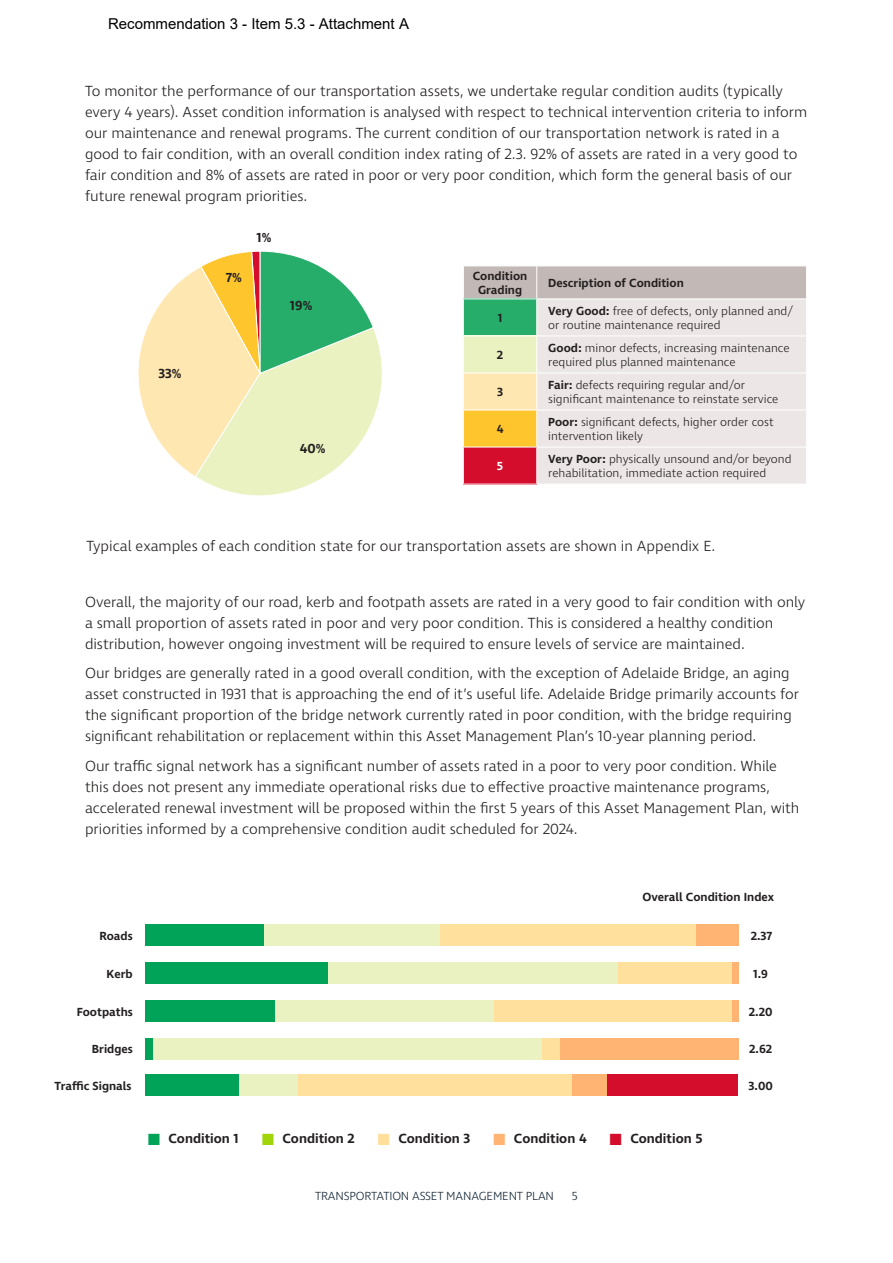
<style>
.page{position:relative;width:893px;height:1263px;background:#fff}
.page>*{position:absolute;margin:0;border:0;box-sizing:border-box;transform-origin:0 0}
.t1{font:300 15px/21px "Ingra";letter-spacing:-.005em;color:#231f20}
.t2{font:15px "Arial";color:#000}
.t3{font:600 13.5px "Ingra";color:#231f20}
.t4{font:600 13.35px "Ingra";color:#231f20}
.t5{font:300 12px/13.5px "Ingra";color:#231f20}
.t6{font:600 12px/14.2px "Ingra";color:#231f20;text-align:center}
.t7{font:300 12px "Ingra";letter-spacing:-.015em;color:#172938}
.t8{font:600 12px "Ingra";color:#fff}
.s1{font-weight:600}
.s2{font-size:16.5px;color:#00a358}
.s3{font-size:16.5px;color:#a2d40a}
.s4{font-size:16.5px;color:#ffdf9a}
.s5{font-size:16.5px;color:#ffb473}
.s6{font-size:16.5px;color:#d30d2b}
</style>
<div class="page">
<div style="left:464px;top:267px;width:342px;height:32px;background:#c2b8b6"></div>
<div style="left:463px;top:299px;width:74px;height:37px;background:#27ad6a"></div>
<div style="left:537px;top:300px;width:269px;height:184px;background:#ece7e6"></div>
<div style="left:463px;top:336px;width:74px;height:37px;background:#e9f2c0"></div>
<div style="left:463px;top:373px;width:74px;height:37px;background:#ffe7b1"></div>
<div style="left:463px;top:410px;width:74px;height:37px;background:#ffc52d"></div>
<div style="left:463px;top:447px;width:74px;height:37px;background:#d30d2b"></div>
<hr style="left:536px;top:266px;width:1px;height:33px;background:#fff">
<hr style="left:463px;top:299px;width:74px;height:1px;background:#fff">
<hr style="left:463px;top:299px;width:1px;height:37px;background:#fff">
<hr style="left:536px;top:299px;width:1px;height:37px;background:#fff">
<hr style="left:463px;top:336px;width:74px;height:1px;background:#fff">
<hr style="left:463px;top:336px;width:1px;height:37px;background:#fff">
<hr style="left:537px;top:336px;width:270px;height:1px;background:#fff">
<hr style="left:536px;top:336px;width:1px;height:37px;background:#fff">
<hr style="left:463px;top:373px;width:74px;height:1px;background:#fff">
<hr style="left:463px;top:373px;width:1px;height:37px;background:#fff">
<hr style="left:537px;top:373px;width:270px;height:1px;background:#fff">
<hr style="left:536px;top:373px;width:1px;height:37px;background:#fff">
<hr style="left:463px;top:410px;width:74px;height:1px;background:#fff">
<hr style="left:463px;top:410px;width:1px;height:37px;background:#fff">
<hr style="left:537px;top:410px;width:270px;height:1px;background:#fff">
<hr style="left:536px;top:410px;width:1px;height:37px;background:#fff">
<hr style="left:463px;top:447px;width:74px;height:1px;background:#fff">
<hr style="left:463px;top:447px;width:1px;height:37px;background:#fff">
<hr style="left:537px;top:447px;width:270px;height:1px;background:#fff">
<hr style="left:536px;top:447px;width:1px;height:37px;background:#fff">
<svg style="left:138px;top:251px;width:244px;height:245px"></svg>
<div style="left:607px;top:1074px;width:131px;height:22px;background:#d30d2b"></div>
<div style="left:696px;top:924px;width:43px;height:22px;background:#ffb473"></div>
<div style="left:732px;top:963px;width:6px;height:21px;background:#ffb473"></div>
<div style="left:732px;top:1000px;width:6px;height:21px;background:#ffb473"></div>
<div style="left:560px;top:1038px;width:178px;height:21px;background:#ffb473"></div>
<div style="left:571px;top:1074px;width:36px;height:22px;background:#ffb473"></div>
<div style="left:145px;top:963px;width:183px;height:21px;background:#00a358"></div>
<div style="left:263px;top:924px;width:178px;height:22px;background:#e9f2c0"></div>
<div style="left:328px;top:963px;width:291px;height:21px;background:#e9f2c0"></div>
<div style="left:275px;top:1000px;width:219px;height:21px;background:#e9f2c0"></div>
<div style="left:153px;top:1038px;width:389px;height:21px;background:#e9f2c0"></div>
<div style="left:239px;top:1074px;width:59px;height:22px;background:#e9f2c0"></div>
<div style="left:494px;top:1000px;width:238px;height:21px;background:#ffe19d"></div>
<div style="left:298px;top:1074px;width:273px;height:22px;background:#ffe19d"></div>
<div style="left:542px;top:1038px;width:18px;height:21px;background:#ffe19d"></div>
<div style="left:441px;top:924px;width:255px;height:22px;background:#ffe19d"></div>
<div style="left:619px;top:963px;width:113px;height:21px;background:#ffe19d"></div>
<div style="left:145px;top:924px;width:118px;height:22px;background:#00a358"></div>
<div style="left:145px;top:1000px;width:130px;height:21px;background:#00a358"></div>
<div style="left:145px;top:1038px;width:8px;height:21px;background:#00a358"></div>
<div style="left:145px;top:1074px;width:94px;height:22px;background:#00a358"></div>
<p class="t2" style="left:108px;top:14px;width:302px">Recommendation 3 - Item 5.3 - Attachment A</p>
<p class="t1" style="left:85px;top:82px;width:724px">To monitor the performance of our transportation assets, we undertake regular condition audits (typically every 4 years). Asset condition information is analysed with respect to technical intervention criteria to inform our maintenance and renewal programs. The current condition of our transportation network is rated in a good to fair condition, with an overall condition index rating of 2.3. 92% of assets are rated in a very good to fair condition and 8% of assets are rated in poor or very poor condition, which form the general basis of our future renewal program priorities.</p>
<p class="t4" style="left:158px;top:365px;width:25px">33%</p>
<p class="t4" style="left:226px;top:269px;width:18px">7%</p>
<p class="t4" style="left:257px;top:229px;width:16px">1%</p>
<p class="t4" style="left:290px;top:297px;width:24px">19%</p>
<p class="t4" style="left:300px;top:440px;width:27px">40%</p>
<p class="t6" style="left:473px;top:269px;width:56px">Condition<br>Grading</p>
<p class="t6" style="left:548px;top:276px;width:137px">Description of Condition</p>
<p class="t6" style="left:498px;top:311px;width:6px">1</p>
<p class="t5" style="left:548px;top:305px;width:246px"><span class="s1">Very Good:</span> free of defects, only planned and/ or routine maintenance required</p>
<p class="t6" style="left:497px;top:348px;width:8px">2</p>
<p class="t5" style="left:548px;top:342px;width:243px"><span class="s1">Good:</span> minor defects, increasing maintenance required plus planned maintenance</p>
<p class="t6" style="left:497px;top:385px;width:8px">3</p>
<p class="t5" style="left:548px;top:379px;width:232px"><span class="s1">Fair:</span> defects requiring regular and/or significant maintenance to reinstate service</p>
<p class="t6" style="left:497px;top:423px;width:8px">4</p>
<p class="t5" style="left:548px;top:416px;width:227px"><span class="s1">Poor:</span> significant defects, higher order cost intervention likely</p>
<p class="t8" style="left:497px;top:459px;width:8px">5</p>
<p class="t5" style="left:548px;top:453px;width:245px"><span class="s1">Very Poor:</span> physically unsound and/or beyond rehabilitation, immediate action required</p>
<p class="t1" style="left:86px;top:536px;width:630px">Typical examples of each condition state for our transportation assets are shown in Appendix E.</p>
<p class="t1" style="left:85px;top:592px;width:722px">Overall, the majority of our road, kerb and footpath assets are rated in a very good to fair condition with only a small proportion of assets rated in poor and very poor condition. This is considered a healthy condition distribution, however ongoing investment will be required to ensure levels of service are maintained.</p>
<p class="t1" style="left:85px;top:664px;width:715px">Our bridges are generally rated in a good overall condition, with the exception of Adelaide Bridge, an aging asset constructed in 1931 that is approaching the end of it’s useful life. Adelaide Bridge primarily accounts for the significant proportion of the bridge network currently rated in poor condition, with the bridge requiring significant rehabilitation or replacement within this Asset Management Plan’s 10-year planning period.</p>
<p class="t1" style="left:85px;top:756px;width:716px">Our traffic signal network has a significant number of assets rated in a poor to very poor condition. While this does not present any immediate operational risks due to effective proactive maintenance programs, accelerated renewal investment will be proposed within the first 5 years of this Asset Management Plan, with priorities informed by a comprehensive condition audit scheduled for 2024.</p>
<p class="t6" style="left:643px;top:891px;width:133px">Overall Condition Index</p>
<p class="t6" style="left:99px;top:929px;width:35px">Roads</p>
<p class="t6" style="left:751px;top:929px;width:23px">2.37</p>
<p class="t6" style="left:107px;top:967px;width:28px">Kerb</p>
<p class="t6" style="left:753px;top:967px;width:16px">1.9</p>
<p class="t6" style="left:77px;top:1005px;width:58px">Footpaths</p>
<p class="t6" style="left:92px;top:1042px;width:43px">Bridges</p>
<p class="t6" style="left:55px;top:1079px;width:79px">Traffic Signals</p>
<p class="t6" style="left:749px;top:1005px;width:25px">2.20</p>
<p class="t6" style="left:749px;top:1042px;width:24px">2.62</p>
<p class="t6" style="left:748px;top:1079px;width:26px">3.00</p>
<p class="t3" style="left:147px;top:1130px;width:94px"><span class="s2">■</span> Condition 1</p>
<p class="t3" style="left:261px;top:1130px;width:96px"><span class="s3">■</span> Condition 2</p>
<p class="t3" style="left:377px;top:1130px;width:95px"><span class="s4">■</span> Condition 3</p>
<p class="t3" style="left:492px;top:1130px;width:96px"><span class="s5">■</span> Condition 4</p>
<p class="t3" style="left:609px;top:1130px;width:96px"><span class="s6">■</span> Condition 5</p>
<p class="t7" style="left:315px;top:1188px;width:240px">TRANSPORTATION ASSET MANAGEMENT PLAN</p>
<p class="t7" style="left:571px;top:1188px;width:8px">5</p>
</div>
